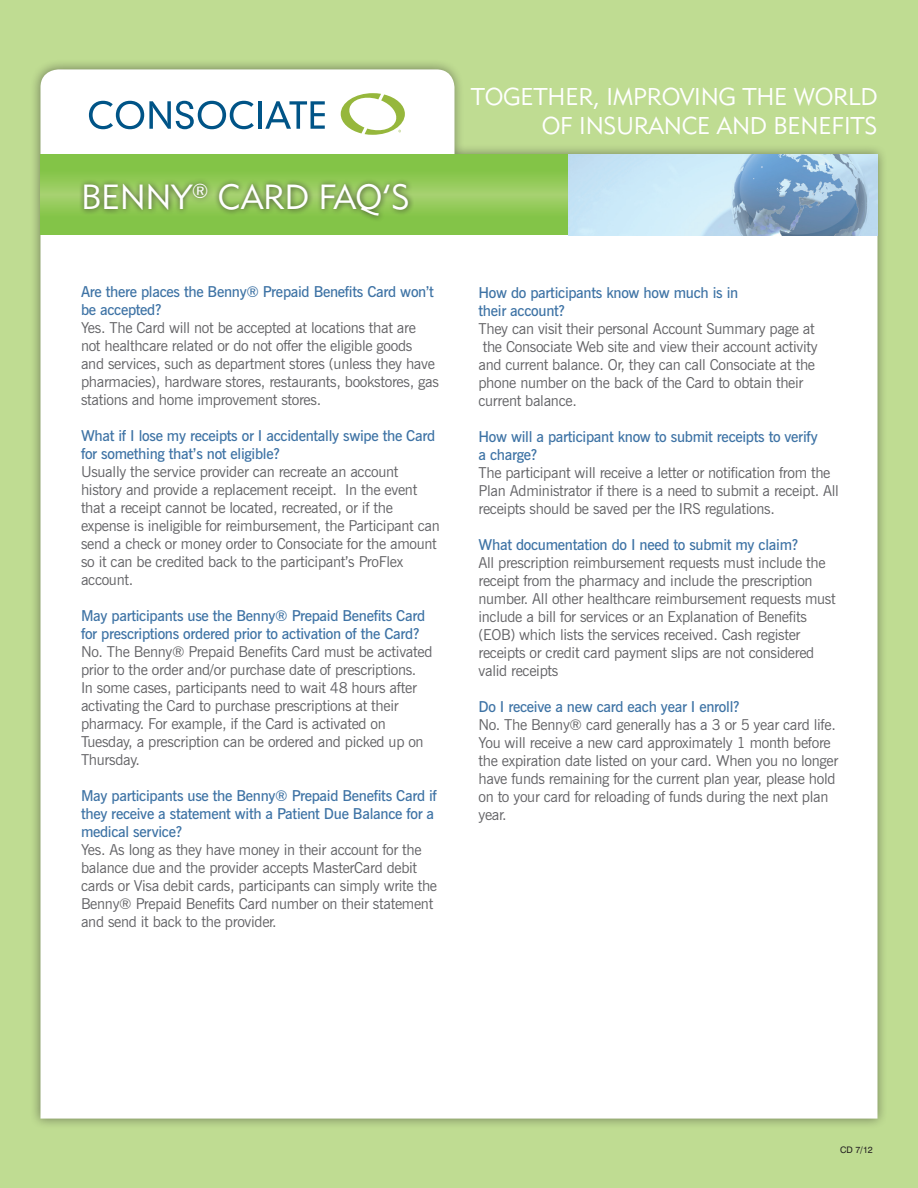
<style>
.page{position:relative;width:918px;height:1188px;background:#bfdc92}
.page>*{position:absolute;margin:0;border:0;box-sizing:border-box;transform-origin:0 0}
.t1{font:34.5px "Geometric 415 BT Lite A";letter-spacing:-.01em;color:#fff}
.t2{font:24px/28.5px "Geometric 415 BT Lite A";letter-spacing:-.01em;color:#fff;text-align:right}
.t3{font:15px/18px "News Gothic BT";letter-spacing:-.02em;color:#636366}
.t4{font:600 15px/18px "News Gothic BT";letter-spacing:-.02em;color:#3e73a5}
.t5{font:9px "Swiss 721 BT";color:#231f20}
</style>
<div class="page">
<div style="left:30px;top:59px;width:858px;height:1070px;background:#231f20;opacity:.5"></div>
<div style="left:40px;top:69px;width:838px;height:1050px;background:#fff"></div>
<svg style="left:40px;top:154px;width:529px;height:81px"></svg>
<div style="left:78px;top:177px;width:336px;height:45px;background:#231f20;opacity:.75"></div>
<img style="left:569px;top:154px;width:309px;height:82px">
<svg style="left:89px;top:101px;width:165px;height:28px"></svg>
<hr style="left:258px;top:101px;width:4px;height:28px;background:#005487">
<svg style="left:265px;top:101px;width:60px;height:28px"></svg>
<svg style="left:341px;top:93px;width:64px;height:42px"></svg>
<h1 class="t1" style="left:81px;top:176px;width:327px">BENNY<sup>®</sup> CARD FAQ’s</h1>
<p class="t4" style="left:81px;top:282px;width:355px">Are there places the Benny® Prepaid Benefits Card won’t be accepted?</p>
<p class="t3" style="left:81px;top:318px;width:359px">Yes. The Card will not be accepted at locations that are not healthcare related or do not offer the eligible goods and services, such as department stores (unless they have pharmacies), hardware stores, restaurants, bookstores, gas stations and home improvement stores.</p>
<p class="t4" style="left:81px;top:426px;width:356px">What if I lose my receipts or I accidentally swipe the Card for something that’s not eligible?</p>
<p class="t3" style="left:81px;top:462px;width:360px">Usually the service provider can recreate an account history and provide a replacement receipt. In the event that a receipt cannot be located, recreated, or if the expense is ineligible for reimbursement, the Participant can send a check or money order to Consociate for the amount so it can be credited back to the participant’s ProFlex account.</p>
<p class="t4" style="left:81px;top:606px;width:346px">May participants use the Benny® Prepaid Benefits Card for prescriptions ordered prior to activation of the Card?</p>
<p class="t3" style="left:81px;top:642px;width:353px">No. The Benny® Prepaid Benefits Card must be activated prior to the order and/or purchase date of prescriptions.<br>In some cases, participants need to wait 48 hours after activating the Card to purchase prescriptions at their pharmacy. For example, if the Card is activated on Tuesday, a prescription can be ordered and picked up on Thursday.</p>
<p class="t4" style="left:81px;top:786px;width:357px">May participants use the Benny® Prepaid Benefits Card if they receive a statement with a Patient Due Balance for a medical service?</p>
<p class="t3" style="left:81px;top:840px;width:358px">Yes. As long as they have money in their account for the balance due and the provider accepts MasterCard debit cards or Visa debit cards, participants can simply write the Benny® Prepaid Benefits Card number on their statement and send it back to the provider.</p>
<h2 class="t2" style="left:471px;top:82px;width:408px">TOGETHER, IMPROVING THE WORLD<br>OF INSURANCE AND BENEFITS</h2>
<p class="t4" style="left:478px;top:283px;width:261px">How do participants know how much is in their account?</p>
<p class="t3" style="left:478px;top:319px;width:341px">They can visit their personal Account Summary page at the Consociate Web site and view their account activity and current balance. Or, they can call Consociate at the phone number on the back of the Card to obtain their current balance.</p>
<p class="t4" style="left:478px;top:427px;width:341px">How will a participant know to submit receipts to verify a charge?</p>
<p class="t3" style="left:478px;top:463px;width:362px">The participant will receive a letter or notification from the<br>Plan Administrator if there is a need to submit a receipt. All receipts should be saved per the IRS regulations.</p>
<p class="t4" style="left:478px;top:535px;width:321px">What documentation do I need to submit my claim?</p>
<p class="t3" style="left:478px;top:553px;width:359px">All prescription reimbursement requests must include the receipt from the pharmacy and include the prescription number. All other healthcare reimbursement requests must include a bill for services or an Explanation of Benefits (EOB) which lists the services received. Cash register receipts or credit card payment slips are not considered valid receipts</p>
<p class="t4" style="left:478px;top:697px;width:263px">Do I receive a new card each year I enroll?</p>
<p class="t3" style="left:478px;top:715px;width:361px">No. The Benny® card generally has a 3 or 5 year card life.<br>You will receive a new card approximately 1 month before the expiration date listed on your card. When you no longer have funds remaining for the current plan year, please hold on to your card for reloading of funds during the next plan year.</p>
<p class="t5" style="left:840px;top:1145px;width:34px">CD 7/12</p>
</div>
